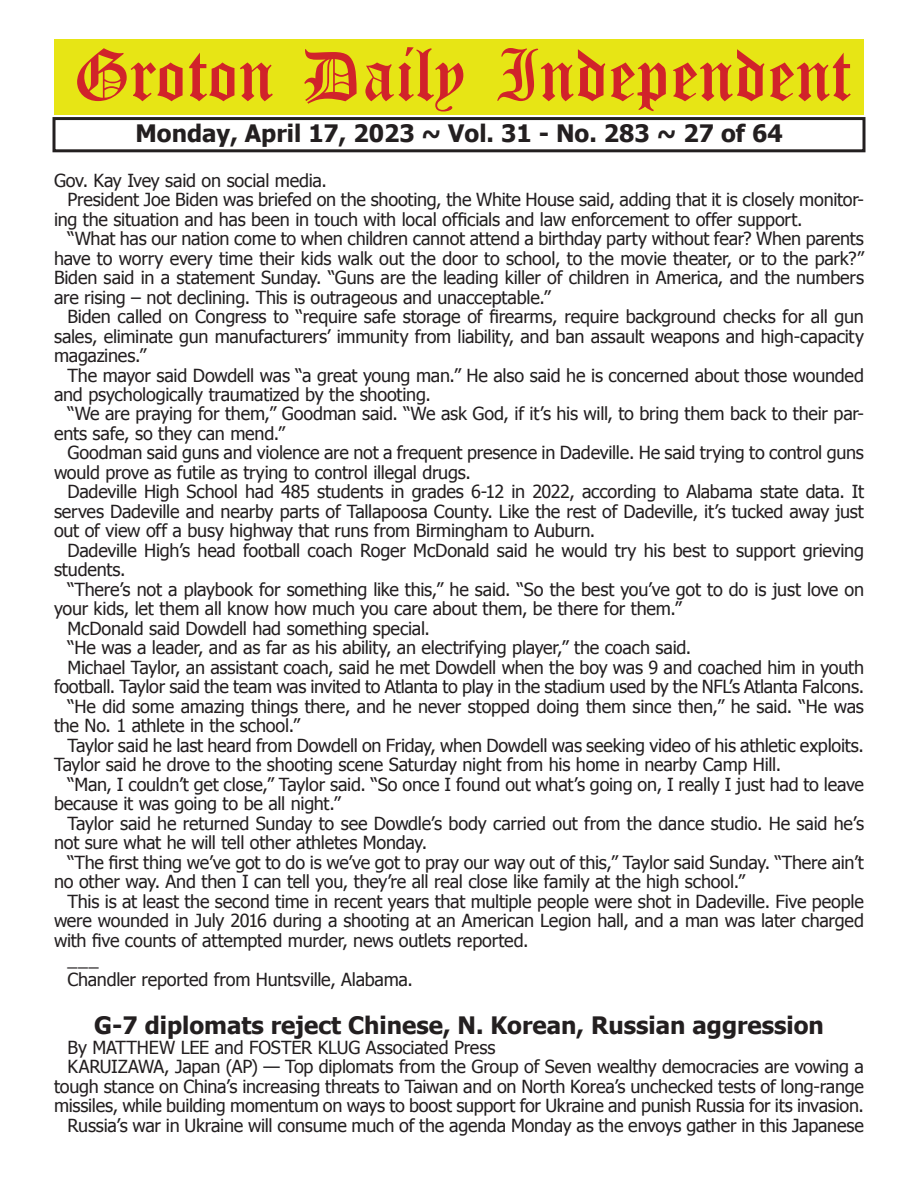
<style>
.page{position:relative;width:918px;height:1188px;background:#fff}
.page>*{position:absolute;margin:0;border:0;box-sizing:border-box;transform-origin:0 0}
.t1{font:54px "Old English Five";color:#d1232a}
.t2{font:700 24px "Tahoma";color:#231f20}
.t3{font:18px "Tahoma";letter-spacing:-.015em;color:#231f20}
</style>
<div class="page">
<div style="left:52px;top:117px;width:814px;height:35px;border:3px solid #231f20"></div>
<div style="left:54px;top:40px;width:810px;height:75px;background:#e7e515"></div>
<h1 class="t1" style="left:73px;top:50px;width:779px">Groton Daily Independent</h1>
<h2 class="t2" style="left:135px;top:116px;width:649px">Monday, April 17, 2023 ~ Vol. 31 - No. 283 ~ 27 of 64</h2>
<p class="t3" style="left:54px;top:168px;width:274px">Gov. Kay Ivey said on social media.</p>
<p class="t3" style="left:68px;top:187px;width:798px">President Joe Biden was briefed on the shooting, the White House said, adding that it is closely monitor-</p>
<p class="t3" style="left:54px;top:207px;width:750px">ing the situation and has been in touch with local officials and law enforcement to offer support.</p>
<p class="t3" style="left:68px;top:226px;width:798px">“What has our nation come to when children cannot attend a birthday party without fear? When parents</p>
<p class="t3" style="left:54px;top:246px;width:812px">have to worry every time their kids walk out the door to school, to the movie theater, or to the park?”</p>
<p class="t3" style="left:54px;top:265px;width:812px">Biden said in a statement Sunday. “Guns are the leading killer of children in America, and the numbers</p>
<p class="t3" style="left:54px;top:285px;width:498px">are rising – not declining. This is outrageous and unacceptable.”</p>
<p class="t3" style="left:68px;top:304px;width:798px">Biden called on Congress to “require safe storage of firearms, require background checks for all gun</p>
<p class="t3" style="left:54px;top:324px;width:812px">sales, eliminate gun manufacturers’ immunity from liability, and ban assault weapons and high-capacity</p>
<p class="t3" style="left:54px;top:343px;width:94px">magazines.”</p>
<p class="t3" style="left:68px;top:363px;width:798px">The mayor said Dowdell was “a great young man.” He also said he is concerned about those wounded</p>
<p class="t3" style="left:54px;top:382px;width:378px">and psychologically traumatized by the shooting.</p>
<p class="t3" style="left:68px;top:402px;width:798px">“We are praying for them,” Goodman said. “We ask God, if it’s his will, to bring them back to their par-</p>
<p class="t3" style="left:54px;top:421px;width:233px">ents safe, so they can mend.”</p>
<p class="t3" style="left:68px;top:441px;width:798px">Goodman said guns and violence are not a frequent presence in Dadeville. He said trying to control guns</p>
<p class="t3" style="left:54px;top:460px;width:419px">would prove as futile as trying to control illegal drugs.</p>
<p class="t3" style="left:68px;top:480px;width:798px">Dadeville High School had 485 students in grades 6-12 in 2022, according to Alabama state data. It</p>
<p class="t3" style="left:54px;top:499px;width:811px">serves Dadeville and nearby parts of Tallapoosa County. Like the rest of Dadeville, it’s tucked away just</p>
<p class="t3" style="left:54px;top:519px;width:543px">out of view off a busy highway that runs from Birmingham to Auburn.</p>
<p class="t3" style="left:68px;top:538px;width:798px">Dadeville High’s head football coach Roger McDonald said he would try his best to support grieving</p>
<p class="t3" style="left:54px;top:558px;width:73px">students.</p>
<p class="t3" style="left:68px;top:577px;width:798px">“There’s not a playbook for something like this,” he said. “So the best you’ve got to do is just love on</p>
<p class="t3" style="left:54px;top:597px;width:629px">your kids, let them all know how much you care about them, be there for them.”</p>
<p class="t3" style="left:68px;top:616px;width:364px">McDonald said Dowdell had something special.</p>
<p class="t3" style="left:68px;top:636px;width:625px">“He was a leader, and as far as his ability, an electrifying player,” the coach said.</p>
<p class="t3" style="left:68px;top:655px;width:798px">Michael Taylor, an assistant coach, said he met Dowdell when the boy was 9 and coached him in youth</p>
<p class="t3" style="left:54px;top:675px;width:812px">football. Taylor said the team was invited to Atlanta to play in the stadium used by the NFL’s Atlanta Falcons.</p>
<p class="t3" style="left:68px;top:694px;width:798px">“He did some amazing things there, and he never stopped doing them since then,” he said. “He was</p>
<p class="t3" style="left:54px;top:714px;width:248px">the No. 1 athlete in the school.”</p>
<p class="t3" style="left:68px;top:733px;width:798px">Taylor said he last heard from Dowdell on Friday, when Dowdell was seeking video of his athletic exploits.</p>
<p class="t3" style="left:54px;top:753px;width:729px">Taylor said he drove to the shooting scene Saturday night from his home in nearby Camp Hill.</p>
<p class="t3" style="left:68px;top:772px;width:798px">“Man, I couldn’t get close,” Taylor said. “So once I found out what’s going on, I really I just had to leave</p>
<p class="t3" style="left:54px;top:792px;width:288px">because it was going to be all night.”</p>
<p class="t3" style="left:68px;top:811px;width:798px">Taylor said he returned Sunday to see Dowdle’s body carried out from the dance studio. He said he’s</p>
<p class="t3" style="left:54px;top:831px;width:375px">not sure what he will tell other athletes Monday.</p>
<p class="t3" style="left:68px;top:850px;width:798px">“The first thing we’ve got to do is we’ve got to pray our way out of this,” Taylor said Sunday. “There ain’t</p>
<p class="t3" style="left:54px;top:870px;width:693px">no other way. And then I can tell you, they’re all real close like family at the high school.”</p>
<p class="t3" style="left:68px;top:889px;width:798px">This is at least the second time in recent years that multiple people were shot in Dadeville. Five people</p>
<p class="t3" style="left:54px;top:909px;width:812px">were wounded in July 2016 during a shooting at an American Legion hall, and a man was later charged</p>
<p class="t3" style="left:54px;top:928px;width:476px">with five counts of attempted murder, news outlets reported.</p>
<p class="t3" style="left:68px;top:948px;width:33px">___</p>
<p class="t3" style="left:68px;top:967px;width:347px">Chandler reported from Huntsville, Alabama.</p>
<h2 class="t2" style="left:94px;top:1009px;width:731px">G-7 diplomats reject Chinese, N. Korean, Russian aggression</h2>
<p class="t3" style="left:68px;top:1035px;width:429px">By MATTHEW LEE and FOSTER KLUG Associated Press</p>
<p class="t3" style="left:68px;top:1055px;width:798px">KARUIZAWA, Japan (AP) — Top diplomats from the Group of Seven wealthy democracies are vowing a</p>
<p class="t3" style="left:54px;top:1074px;width:812px">tough stance on China’s increasing threats to Taiwan and on North Korea’s unchecked tests of long-range</p>
<p class="t3" style="left:54px;top:1094px;width:811px">missiles, while building momentum on ways to boost support for Ukraine and punish Russia for its invasion.</p>
<p class="t3" style="left:68px;top:1113px;width:798px">Russia’s war in Ukraine will consume much of the agenda Monday as the envoys gather in this Japanese</p>
</div>
